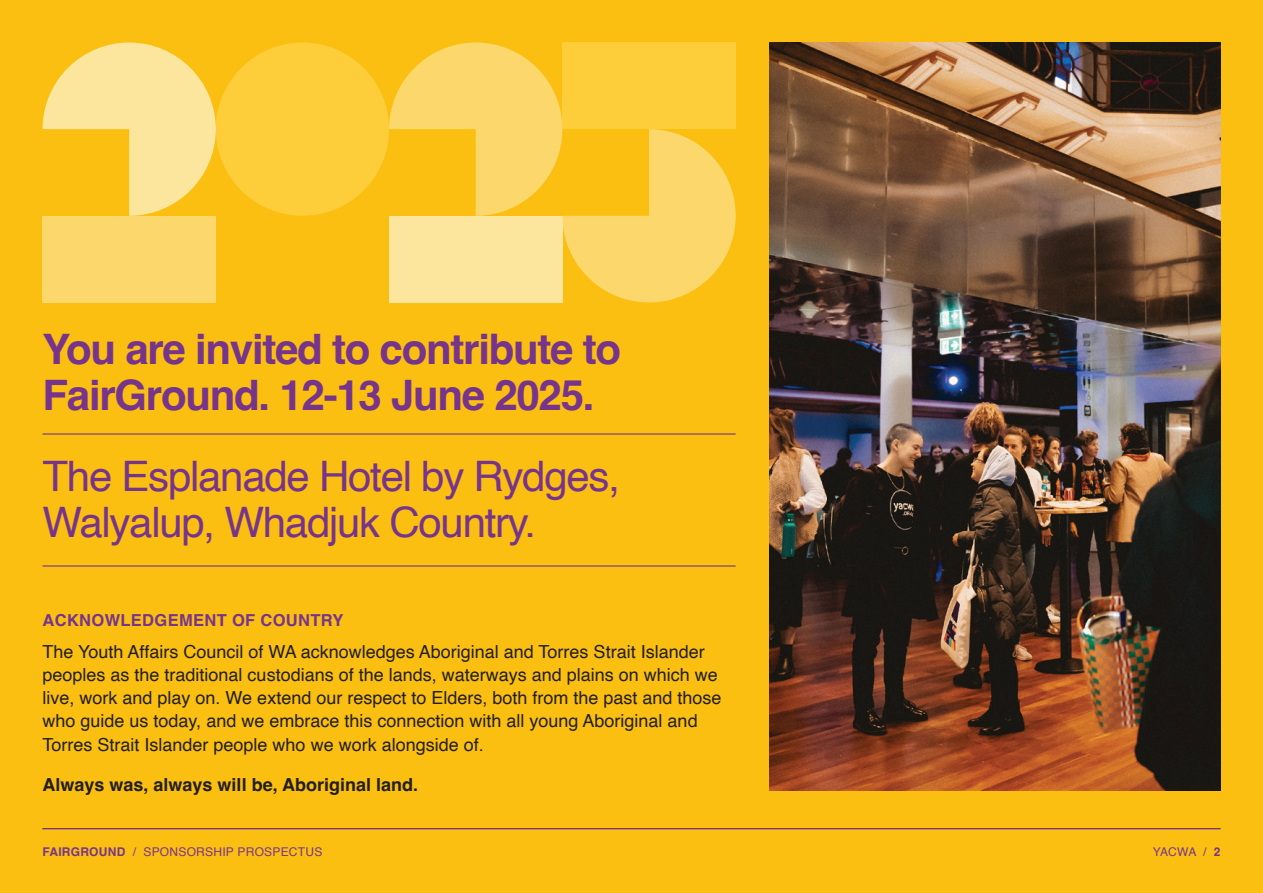
<style>
.page{position:relative;width:1263px;height:893px;background:#fbbf12}
.page>*{position:absolute;margin:0;border:0;box-sizing:border-box;transform-origin:0 0}
.t1{font:700 42px/46.5px "Helvetica";letter-spacing:-.03em;color:#76358b}
.t2{font:42px/46.5px "Helvetica";letter-spacing:-.03em;color:#76358b}
.t3{font:18px/23.2px "Helvetica";color:#231f20}
.t4{font:700 18px "Helvetica";color:#231f20}
.t5{font:700 16.5px "Helvetica";letter-spacing:.02em;color:#76358b}
.t6{font:12px "Helvetica";letter-spacing:.02em;color:#76358b}
.s1{font-weight:700}
</style>
<div class="page">
<hr style="left:43px;top:565px;width:693px;height:2px;background:#76358b">
<hr style="left:43px;top:433px;width:693px;height:2px;background:#76358b">
<img style="left:770px;top:43px;width:450px;height:748px">
<svg style="left:389px;top:43px;width:173px;height:173px;fill:#fcd86c"></svg>
<div style="left:389px;top:216px;width:173px;height:86px;background:#fce69d"></div>
<svg style="left:562px;top:129px;width:174px;height:173px;fill:#fcd86c"></svg>
<div style="left:562px;top:43px;width:174px;height:86px;background:#fdcd3a"></div>
<div style="left:216px;top:43px;width:173px;height:173px;background:#fdcd3a;border-radius:50%"></div>
<svg style="left:43px;top:43px;width:173px;height:173px;fill:#fce69d"></svg>
<div style="left:43px;top:216px;width:173px;height:86px;background:#fcd86c"></div>
<hr style="left:43px;top:828px;width:1177px;height:1px;background:#76358b">
<h1 class="t1" style="left:43px;top:330px;width:580px">You are invited to contribute to<br>FairGround. 12-13 June 2025.</h1>
<h1 class="t2" style="left:43px;top:454px;width:579px">The Esplanade Hotel by Rydges,<br>Walyalup, Whadjuk Country.</h1>
<p class="t5" style="left:43px;top:610px;width:302px">ACKNOWLEDGEMENT OF COUNTRY</p>
<p class="t3" style="left:43px;top:640px;width:681px">The Youth Affairs Council of WA acknowledges Aboriginal and Torres Strait Islander peoples as the traditional custodians of the lands, waterways and plains on which we live, work and play on. We extend our respect to Elders, both from the past and those who guide us today, and we embrace this connection with all young Aboriginal and Torres Strait Islander people who we work alongside of.</p>
<p class="t4" style="left:43px;top:774px;width:377px">Always was, always will be, Aboriginal land.</p>
<p class="t6" style="left:43px;top:843px;width:281px"><span class="s1">FAIRGROUND</span> / SPONSORSHIP PROSPECTUS</p>
<p class="t6" style="left:1153px;top:843px;width:69px">YACWA / <span class="s1">2</span></p>
</div>
